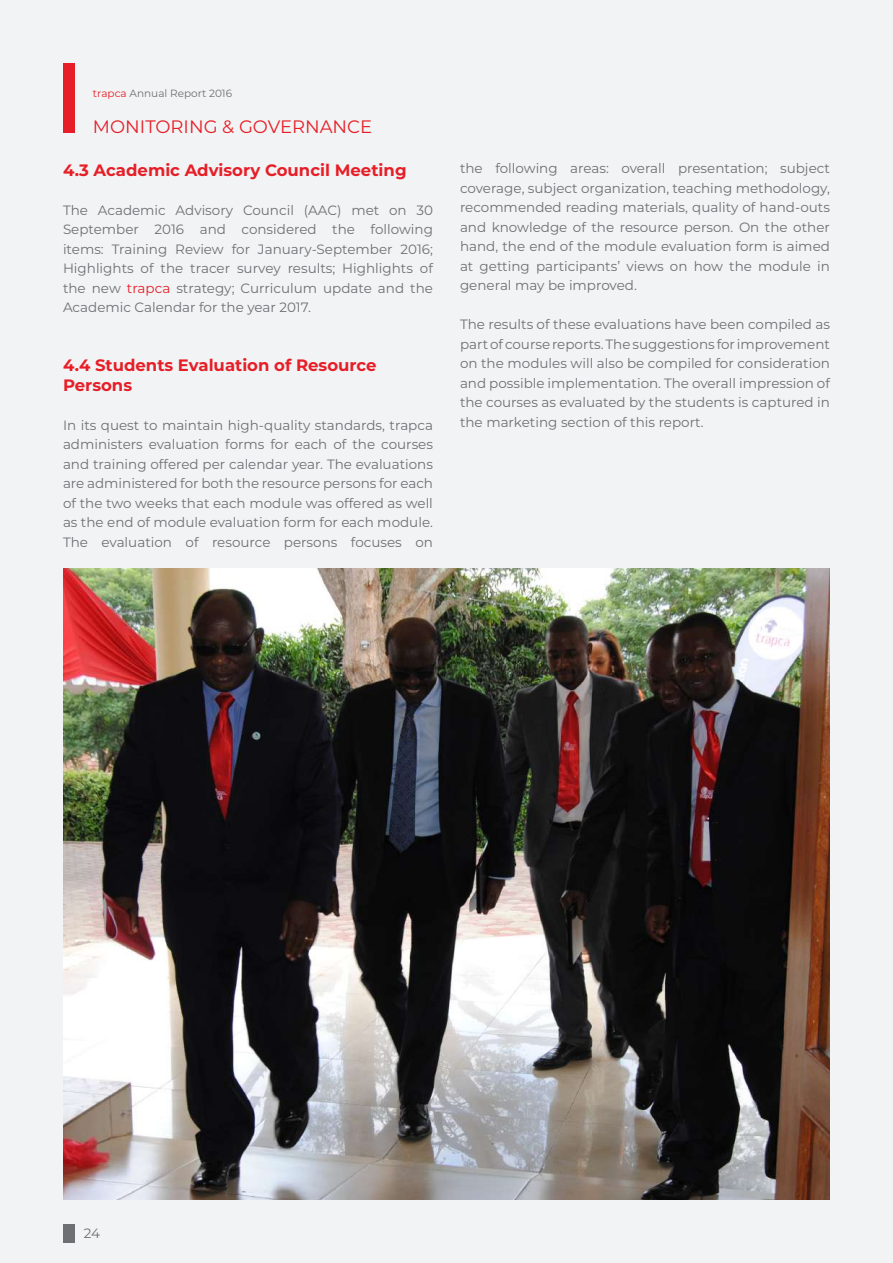
<style>
.page{position:relative;width:893px;height:1263px;background:#f2f3f4}
.page>*{position:absolute;margin:0;border:0;box-sizing:border-box;transform-origin:0 0}
.t1{font:18px "Montserrat";color:#e61e27}
.t2{font:700 16.5px/19.5px "Montserrat";color:#e61e27}
.t3{font:13.5px/19.5px "Montserrat";color:#6d7072;text-align:justify}
.t4{font:13.5px "Montserrat";color:#6e6f72}
.t5{font:10.5px "Montserrat";color:#6e6f72}
.s1{color:#e61e27}
</style>
<div class="page">
<div style="left:63px;top:63px;width:12px;height:70px;background:#e61e27"></div>
<div style="left:63px;top:1224px;width:12px;height:18px;background:#6e6f72"></div>
<img style="left:63px;top:569px;width:767px;height:631px">
<p class="t5" style="left:93px;top:86px;width:141px"><span class="s1">trapca</span> Annual Report 2016</p>
<h1 class="t1" style="left:93px;top:114px;width:281px">MONITORING &amp; GOVERNANCE</h1>
<p class="t2" style="left:63px;top:160px;width:345px">4.3 Academic Advisory Council Meeting</p>
<p class="t3" style="left:63px;top:200px;width:371px">The Academic Advisory Council (AAC) met on 30<br>September 2016 and considered the following items: Training Review for January-September 2016; Highlights of the tracer survey results; Highlights of the new <span class="s1">trapca</span> strategy; Curriculum update and the Academic Calendar for the year 2017.</p>
<p class="t2" style="left:63px;top:355px;width:315px">4.4 Students Evaluation of Resource<br>Persons</p>
<p class="t3" style="left:63px;top:414px;width:371px">In its quest to maintain high-quality standards, trapca administers evaluation forms for each of the courses and training offered per calendar year. The evaluations are administered for both the resource persons for each of the two weeks that each module was offered as well as the end of module evaluation form for each module.<br>The evaluation of resource persons focuses on</p>
<p class="t3" style="left:460px;top:158px;width:371px">the following areas: overall presentation; subject coverage, subject organization, teaching methodology, recommended reading materials, quality of hand-outs and knowledge of the resource person. On the other hand, the end of the module evaluation form is aimed at getting participants’ views on how the module in general may be improved.</p>
<p class="t3" style="left:460px;top:314px;width:371px">The results of these evaluations have been compiled as part of course reports. The suggestions for improvement on the modules will also be compiled for consideration and possible implementation. The overall impression of the courses as evaluated by the students is captured in the marketing section of this report.</p>
<p class="t4" style="left:84px;top:1223px;width:18px">24</p>
</div>
